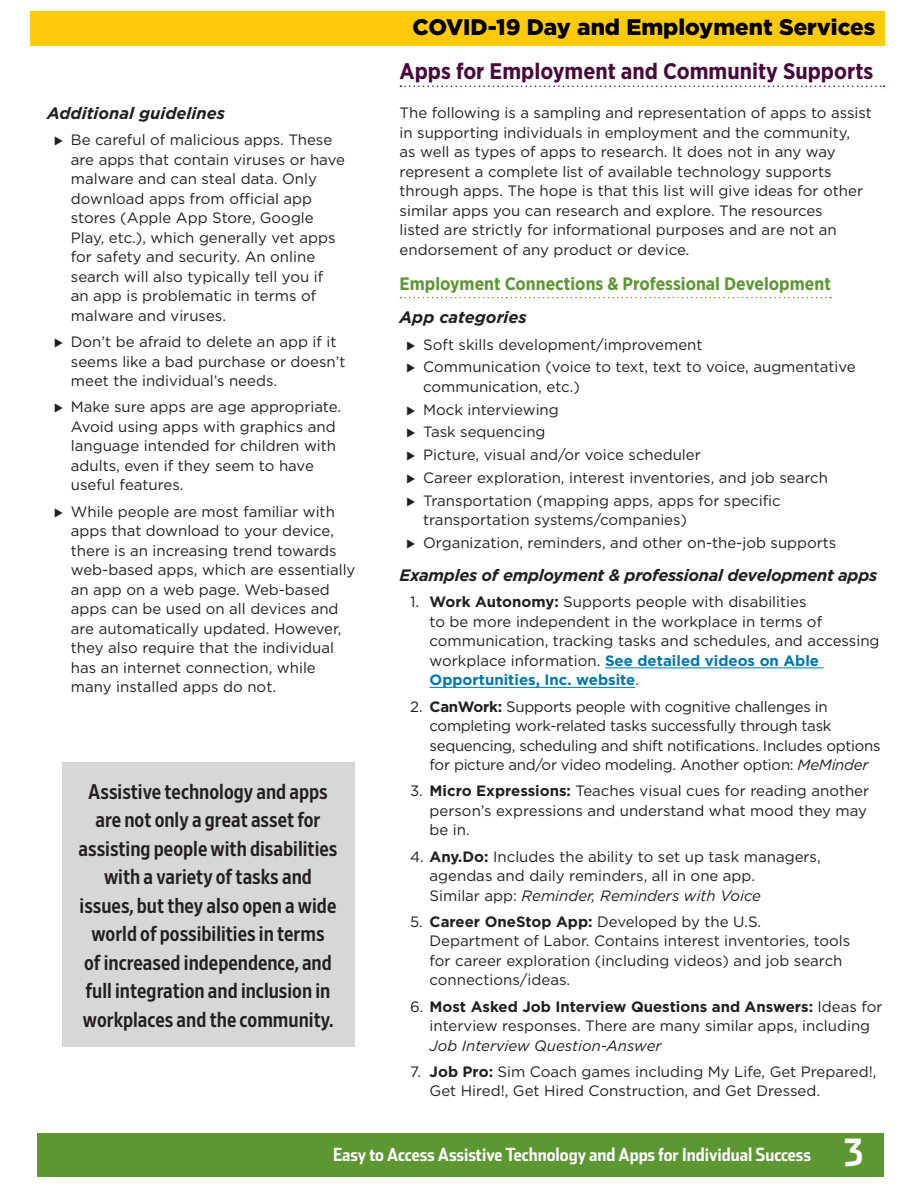
<style>
.page{position:relative;width:918px;height:1188px;background:#fff}
.page>*{position:absolute;margin:0;border:0;box-sizing:border-box;transform-origin:0 0}
.t1{font:700 22.5px "Gotham Narrow";color:#49063b}
.t2{font:900 22.5px "Gotham HTF";color:#000}
.t3{font:21px/28.5px "Retina Narrow Med";color:#231f20;text-align:center}
.t4{font:18px "Stainless Cond Bold Tab";color:#fff}
.t5{font:700 18px "Gotham Narrow";color:#5c9731}
.t6{font:italic 700 16.5px "Gotham HTF";letter-spacing:-.02em;color:#231f20}
.t7{font:italic 700 16.5px "Gotham HTF";color:#231f20}
.t8{font:15px/19.5px "Gotham HTF";color:#231f20}
.t9{font:15px/19.5px "Gotham HTF";letter-spacing:-.02em;color:#231f20}
.s1{font-weight:700}
.s2{font-weight:700;color:#0077af}
.s3{font-style:italic}
.s4{font-size:37.5px}
</style>
<div class="page">
<div style="left:30px;top:11px;width:854px;height:35px;background:#feca0a"></div>
<div style="left:38px;top:1133px;width:846px;height:43px;background:#5c9731"></div>
<svg style="left:400px;top:85px;width:484px;height:2px"></svg>
<svg style="left:400px;top:297px;width:431px;height:1px"></svg>
<hr style="left:605px;top:668px;width:219px;height:1px;background:#0077af">
<hr style="left:430px;top:687px;width:205px;height:1px;background:#0077af">
<div style="left:62px;top:762px;width:292px;height:285px;background:#d7d7d5"></div>
<h4 class="t7" style="left:47px;top:104px;width:179px">Additional guidelines</h4>
<p class="t8" style="left:71px;top:130px;width:276px">Be careful of malicious apps. These are apps that contain viruses or have malware and can steal data. Only download apps from official app stores (Apple App Store, Google Play, etc.), which generally vet apps for safety and security. An online search will also typically tell you if<br>an app is problematic in terms of malware and viruses.</p>
<p class="t8" style="left:71px;top:332px;width:276px">Don’t be afraid to delete an app if it seems like a bad purchase or doesn’t meet the individual’s needs.</p>
<p class="t8" style="left:71px;top:397px;width:272px">Make sure apps are age appropriate.<br>Avoid using apps with graphics and language intended for children with adults, even if they seem to have useful features.</p>
<p class="t8" style="left:71px;top:501px;width:286px">While people are most familiar with apps that download to your device, there is an increasing trend towards web-based apps, which are essentially an app on a web page. Web-based apps can be used on all devices and are automatically updated. However, they also require that the individual has an internet connection, while many installed apps do not.</p>
<p class="t3" style="left:79px;top:777px;width:260px">Assistive technology and apps are not only a great asset for assisting people with disabilities with a variety of tasks and issues, but they also open a wide world of possibilities in terms<br>of increased independence, and full integration and inclusion in workplaces and the community.</p>
<h1 class="t2" style="left:412px;top:14px;width:464px">COVID-19 Day and Employment Services</h1>
<h2 class="t1" style="left:400px;top:56px;width:475px">Apps for Employment and Community Supports</h2>
<p class="t8" style="left:400px;top:103px;width:474px">The following is a sampling and representation of apps to assist in supporting individuals in employment and the community,<br>as well as types of apps to research. It does not in any way represent a complete list of available technology supports through apps. The hope is that this list will give ideas for other similar apps you can research and explore. The resources<br>listed are strictly for informational purposes and are not an endorsement of any product or device.</p>
<h3 class="t5" style="left:400px;top:272px;width:433px">Employment Connections &amp; Professional Development</h3>
<h4 class="t7" style="left:400px;top:308px;width:129px">App categories</h4>
<p class="t8" style="left:423px;top:334px;width:281px">Soft skills development/improvement</p>
<p class="t8" style="left:423px;top:357px;width:434px">Communication (voice to text, text to voice, augmentative communication, etc.)</p>
<p class="t8" style="left:423px;top:399px;width:137px">Mock interviewing</p>
<p class="t8" style="left:423px;top:422px;width:124px">Task sequencing</p>
<p class="t8" style="left:423px;top:445px;width:279px">Picture, visual and/or voice scheduler</p>
<p class="t8" style="left:423px;top:468px;width:406px">Career exploration, interest inventories, and job search</p>
<p class="t8" style="left:423px;top:490px;width:359px">Transportation (mapping apps, apps for specific transportation systems/companies)</p>
<p class="t8" style="left:423px;top:533px;width:415px">Organization, reminders, and other on-the-job supports</p>
<h4 class="t6" style="left:400px;top:566px;width:479px">Examples of employment &amp; professional development apps</h4>
<p class="t8" style="left:430px;top:592px;width:451px;text-indent:-20px">1. <span class="s1">Work Autonomy:</span> Supports people with disabilities<br>to be more independent in the workplace in terms of communication, tracking tasks and schedules, and accessing workplace information. <span class="s2">See detailed videos on Able Opportunities, Inc. website</span>.</p>
<p class="t9" style="left:430px;top:696px;width:453px;text-indent:-20px">2. <span class="s1">CanWork:</span> Supports people with cognitive challenges in completing work-related tasks successfully through task sequencing, scheduling and shift notifications. Includes options for picture and/or video modeling. Another option: <span class="s3">MeMinder</span></p>
<p class="t8" style="left:430px;top:781px;width:441px;text-indent:-20px">3. <span class="s1">Micro Expressions:</span> Teaches visual cues for reading another person’s expressions and understand what mood they may be in.</p>
<p class="t8" style="left:430px;top:846px;width:393px;text-indent:-20px">4. <span class="s1">Any.Do:</span> Includes the ability to set up task managers, agendas and daily reminders, all in one app.<br>Similar app: <span class="s3">Reminder, Reminders with Voice</span></p>
<p class="t8" style="left:430px;top:912px;width:422px;text-indent:-20px">5. <span class="s1">Career OneStop App:</span> Developed by the U.S.<br>Department of Labor. Contains interest inventories, tools for career exploration (including videos) and job search connections/ideas.</p>
<p class="t8" style="left:430px;top:996px;width:454px;text-indent:-20px">6. <span class="s1">Most Asked Job Interview Questions and Answers:</span> Ideas for interview responses. There are many similar apps, including<br><span class="s3">Job Interview Question-Answer</span></p>
<p class="t8" style="left:430px;top:1062px;width:448px;text-indent:-20px">7. <span class="s1">Job Pro:</span> Sim Coach games including My Life, Get Prepared!,<br>Get Hired!, Get Hired Construction, and Get Dressed.</p>
<p class="t4" style="left:333px;top:1143px;width:533px">Easy to Access Assistive Technology and Apps for Individual Success <span class="s4">3</span></p>
</div>
